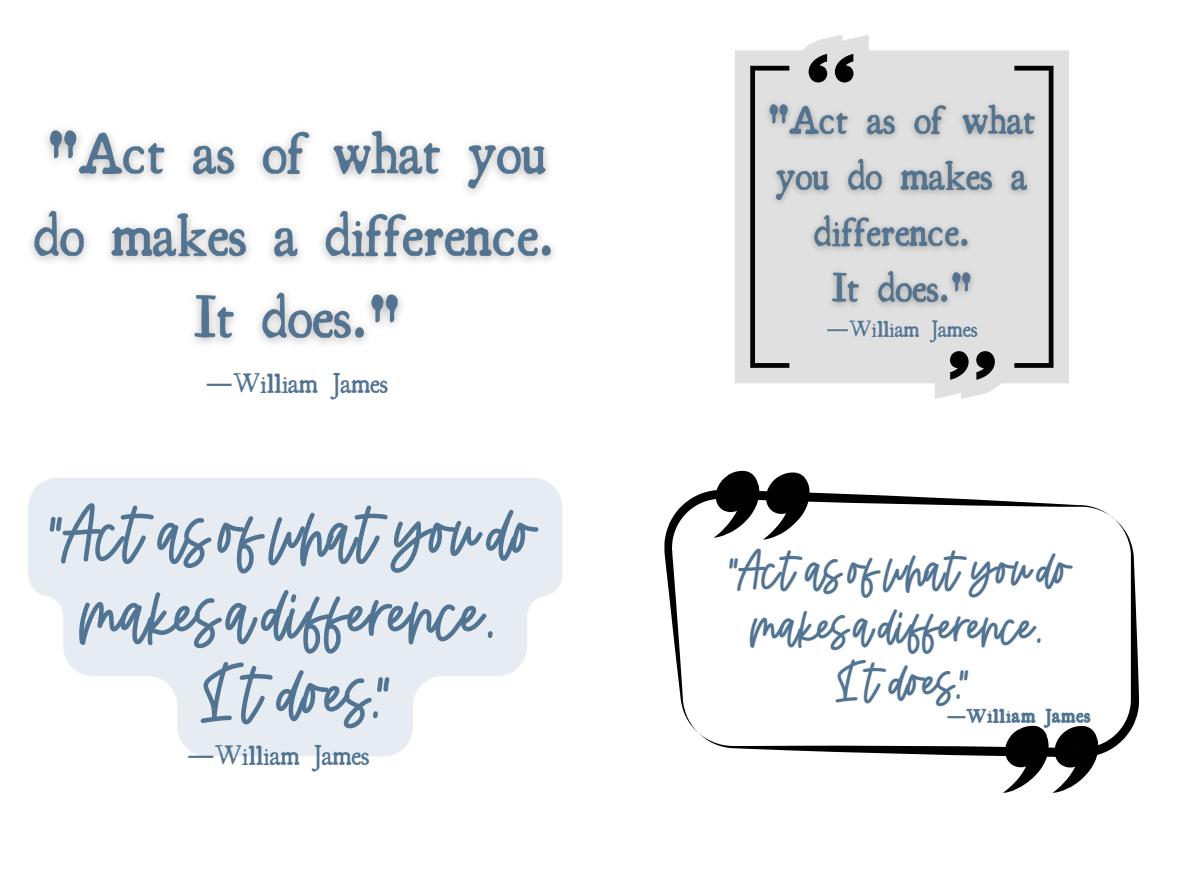
<style>
.page{position:relative;width:1188px;height:880px;background:#fff}
.page>*{position:absolute;margin:0;border:0;box-sizing:border-box;transform-origin:0 0}
.t1{font:57.45px/80.1px "Ladybug";letter-spacing:-.115em;color:#527493;text-align:center}
.t2{font:40.35px/56.4px "Ladybug";letter-spacing:-.115em;color:#527493;text-align:center}
.t3{font:27px "Essays 1743";color:#527493}
.t4{font:22.35px "Essays 1743";color:#527493}
.t5{font:700 19.5px "Essays 1743";color:#527493}
.s1{font-family:"Noto Sans Gurmukhi"}
</style>
<div class="page">
<svg style="left:735px;top:35px;width:334px;height:364px;fill:#e0e0e0"></svg>
<svg style="left:835px;top:54px;width:18px;height:28px"></svg>
<svg style="left:809px;top:54px;width:18px;height:28px"></svg>
<svg style="left:950px;top:351px;width:19px;height:29px"></svg>
<svg style="left:976px;top:351px;width:19px;height:29px"></svg>
<svg style="left:750px;top:66px;width:39px;height:302px;background:#858585"></svg>
<svg style="left:1014px;top:66px;width:40px;height:302px;background:#868686"></svg>
<svg style="left:664px;top:490px;width:449px;height:243px"></svg>
<svg style="left:698px;top:518px;width:441px;height:238px"></svg>
<svg style="left:714px;top:471px;width:96px;height:68px"></svg>
<svg style="left:1003px;top:726px;width:95px;height:67px"></svg>
<img style="left:30px;top:129px;width:524px;height:215px">
<svg style="left:28px;top:478px;width:534px;height:278px;fill:#e7ecf2"></svg>
<img style="left:758px;top:85px;width:288px;height:240px">
<p class="t3" style="left:206px;top:365px;width:184px"><span class="s1">—</span>William James</p>
<p class="t1" style="left:48px;top:497px;width:496px">"Act as of what you do makes a difference.<br>It does."</p>
<p class="t3" style="left:187px;top:737px;width:184px"><span class="s1">—</span>William James</p>
<p class="t4" style="left:826px;top:314px;width:153px"><span class="s1">—</span>William James</p>
<p class="t2" style="left:728px;top:543px;width:349px">"Act as of what you do makes a difference.<br>It does."</p>
<p class="t5" style="left:947px;top:703px;width:146px"><span class="s1">—</span>William James</p>
</div>
